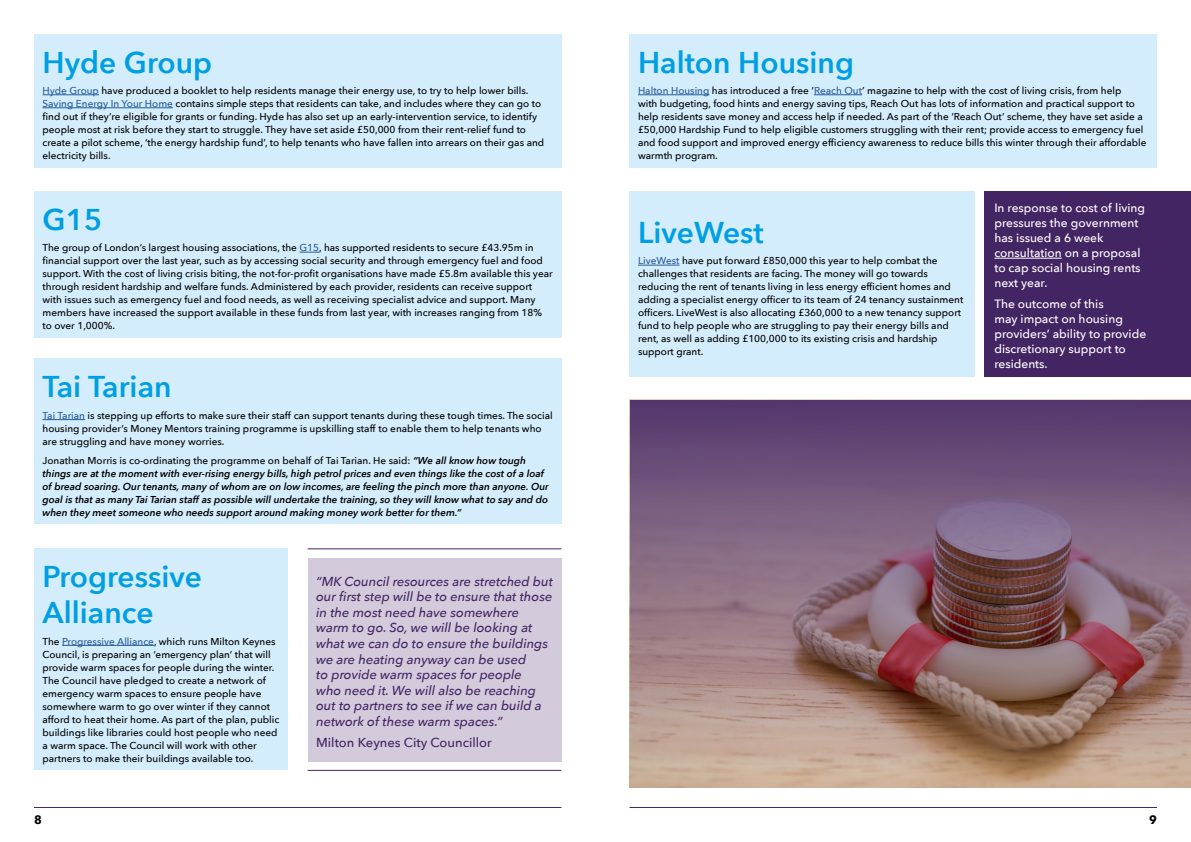
<style>
.page{position:relative;width:1191px;height:842px;background:#fff}
.page>*{position:absolute;margin:0;border:0;box-sizing:border-box;transform-origin:0 0}
.t1{font:600 30px/36px "Avenir Next";color:#009fe3}
.t2{font:italic 500 13px/15.6px "Avenir Next";color:#442563}
.t3{font:500 13px "Avenir Next";color:#442563}
.t4{font:500 12px/15px "Avenir Next";color:#fff}
.t5{font:700 12px "Avenir Next";color:#000}
.t6{font:500 10px/13px "Avenir Next";color:#000}
.t7{font:italic 600 10px/13px "Avenir Next";color:#000}
.s1{color:#275b9b}
.s2{font-weight:500;font-style:normal}
</style>
<div class="page">
<hr style="left:34px;top:807px;width:527px;height:1px;background:#442563">
<hr style="left:629px;top:807px;width:528px;height:1px;background:#442563">
<div style="left:984px;top:191px;width:207px;height:186px;background:#442563"></div>
<div style="left:34px;top:34px;width:527px;height:134px;background:#d4edfc"></div>
<hr style="left:43px;top:95px;width:56px;height:1px;background:#275b9b">
<hr style="left:43px;top:108px;width:130px;height:1px;background:#275b9b">
<div style="left:629px;top:34px;width:528px;height:134px;background:#d4edfc"></div>
<hr style="left:638px;top:95px;width:71px;height:1px;background:#275b9b">
<hr style="left:814px;top:95px;width:48px;height:1px;background:#275b9b">
<div style="left:34px;top:191px;width:527px;height:147px;background:#d4edfc"></div>
<svg style="left:299px;top:252px;width:20px;height:1px"></svg>
<div style="left:34px;top:359px;width:527px;height:165px;background:#d4edfc"></div>
<hr style="left:43px;top:419px;width:42px;height:1px;background:#275b9b">
<div style="left:34px;top:549px;width:254px;height:221px;background:#d4edfc"></div>
<hr style="left:62px;top:645px;width:92px;height:1px;background:#275b9b">
<div style="left:629px;top:191px;width:345px;height:186px;background:#d4edfc"></div>
<hr style="left:638px;top:265px;width:41px;height:1px;background:#275b9b">
<div style="left:308px;top:558px;width:253px;height:204px;background:#d3cadc"></div>
<hr style="left:308px;top:549px;width:253px;height:1px;background:#442563">
<hr style="left:308px;top:770px;width:253px;height:1px;background:#442563">
<hr style="left:994px;top:258px;width:67px;height:1px;background:#fff">
<img style="left:629px;top:776px;width:562px;height:12px">
<svg style="left:629px;top:400px;width:562px;height:376px;background:#876876"></svg>
<h1 class="t1" style="left:43px;top:43px;width:171px">Hyde Group</h1>
<p class="t6" style="left:43px;top:84px;width:503px"><span class="s1">Hyde Group</span> have produced a booklet to help residents manage their energy use, to try to help lower bills.<br><span class="s1">Saving Energy In Your Home</span> contains simple steps that residents can take, and includes where they can go to find out if they’re eligible for grants or funding. Hyde has also set up an early-intervention service, to identify people most at risk before they start to struggle. They have set aside £50,000 from their rent-relief fund to create a pilot scheme, ‘the energy hardship fund’, to help tenants who have fallen into arrears on their gas and electricity bills.</p>
<h1 class="t1" style="left:43px;top:201px;width:61px">G15</h1>
<p class="t6" style="left:43px;top:241px;width:512px">The group of London’s largest housing associations, the <span class="s1">G15</span>, has supported residents to secure £43.95m in financial support over the last year, such as by accessing social security and through emergency fuel and food support. With the cost of living crisis biting, the not-for-profit organisations have made £5.8m available this year through resident hardship and welfare funds. Administered by each provider, residents can receive support with issues such as emergency fuel and food needs, as well as receiving specialist advice and support. Many members have increased the support available in these funds from last year, with increases ranging from 18% to over 1,000%.</p>
<h1 class="t1" style="left:43px;top:368px;width:131px">Tai Tarian</h1>
<p class="t6" style="left:43px;top:409px;width:511px"><span class="s1">Tai Tarian</span> is stepping up efforts to make sure their staff can support tenants during these tough times. The social housing provider’s Money Mentors training programme is upskilling staff to enable them to help tenants who are struggling and have money worries.</p>
<p class="t7" style="left:43px;top:453px;width:507px"><span class="s2">Jonathan Morris is co-ordinating the programme on behalf of Tai Tarian. He said:</span> “We all know how tough things are at the moment with ever-rising energy bills, high petrol prices and even things like the cost of a loaf of bread soaring. Our tenants, many of whom are on low incomes, are feeling the pinch more than anyone. Our goal is that as many Tai Tarian staff as possible will undertake the training, so they will know what to say and do when they meet someone who needs support around making money work better for them.”</p>
<h1 class="t1" style="left:43px;top:558px;width:161px">Progressive<br>Alliance</h1>
<p class="t6" style="left:43px;top:634px;width:238px">The <span class="s1">Progressive Alliance</span>, which runs Milton Keynes Council, is preparing an ‘emergency plan’ that will provide warm spaces for people during the winter.<br>The Council have pledged to create a network of emergency warm spaces to ensure people have somewhere warm to go over winter if they cannot afford to heat their home. As part of the plan, public buildings like libraries could host people who need a warm space. The Council will work with other partners to make their buildings available too.</p>
<p class="t2" style="left:316px;top:573px;width:238px">“MK Council resources are stretched but our first step will be to ensure that those in the most need have somewhere warm to go. So, we will be looking at what we can do to ensure the buildings we are heating anyway can be used<br>to provide warm spaces for people<br>who need it. We will also be reaching out to partners to see if we can build a network of these warm spaces.”</p>
<h2 class="t3" style="left:316px;top:732px;width:177px">Milton Keynes City Councillor</h2>
<h1 class="t1" style="left:638px;top:43px;width:217px">Halton Housing</h1>
<p class="t6" style="left:638px;top:84px;width:510px"><span class="s1">Halton Housing</span> has introduced a free ‘<span class="s1">Reach Out</span>’ magazine to help with the cost of living crisis, from help<br>with budgeting, food hints and energy saving tips, Reach Out has lots of information and practical support to help residents save money and access help if needed. As part of the ‘Reach Out’ scheme, they have set aside a £50,000 Hardship Fund to help eligible customers struggling with their rent; provide access to emergency fuel and food support and improved energy efficiency awareness to reduce bills this winter through their affordable warmth program.</p>
<h1 class="t1" style="left:638px;top:214px;width:127px">LiveWest</h1>
<p class="t6" style="left:638px;top:254px;width:327px"><span class="s1">LiveWest</span> have put forward £850,000 this year to help combat the challenges that residents are facing. The money will go towards reducing the rent of tenants living in less energy efficient homes and adding a specialist energy officer to its team of 24 tenancy sustainment officers. LiveWest is also allocating £360,000 to a new tenancy support fund to help people who are struggling to pay their energy bills and rent, as well as adding £100,000 to its existing crisis and hardship support grant.</p>
<p class="t4" style="left:994px;top:200px;width:152px">In response to cost of living pressures the government has issued a 6 week consultation on a proposal to cap social housing rents next year.</p>
<p class="t4" style="left:994px;top:296px;width:153px">The outcome of this<br>may impact on housing providers’ ability to provide discretionary support to residents.</p>
<p class="t5" style="left:34px;top:810px;width:9px">8</p>
<p class="t5" style="left:1149px;top:810px;width:9px">9</p>
</div>
